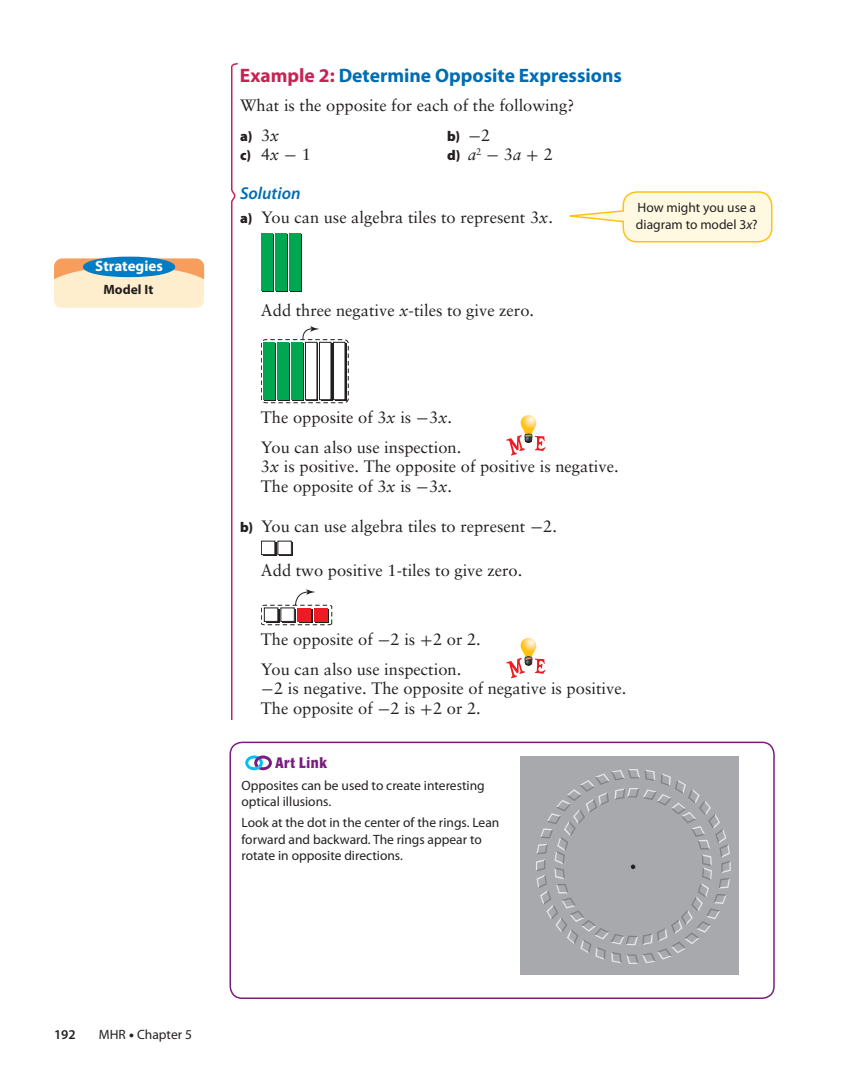
<style>
.page{position:relative;width:864px;height:1080px;background:#fff}
.page>*{position:absolute;margin:0;border:0;box-sizing:border-box;transform-origin:0 0}
.t1{font:700 19.5px "Myriad Pro";color:#006cb2}
.t2{font:italic 600 17.25px "Myriad Pro";color:#006cb2}
.t3{font:16.5px/30px "Sabon";color:#231f20}
.t4{font:700 15px "Myriad Pro";color:#fff}
.t5{font:700 15px "Poppl Laudatio";letter-spacing:.05em;color:#781d7e;scale:.8 1}
.t6{font:900 14.25px "Myriad Pro";color:#231f20}
.t7{font:13.5px/16.5px "Myriad Pro";color:#231f20}
.t8{font:700 13.5px "Myriad Pro";color:#231f20}
.t9{font:600 13.5px "Myriad Pro";color:#231f20}
.s1{color:#c82254}
.s2{font-family:"Sabon";font-weight:400;font-size:16.5px}
.s3{font-family:"Sabon";font-weight:400;font-style:italic;font-size:16.5px}
.s4{font-family:"Uni Math";font-weight:400;font-size:16.5px}
.s5{font-family:"Myriad Pro";font-weight:900;font-size:14.25px}
.s6{font-style:italic}
.s7{font-family:"Uni Math"}
.s8{font-weight:900}
</style>
<div class="page">
<div style="left:290px;top:235px;width:12px;height:57px;background:#231f20"></div>
<div style="left:289px;top:233px;width:12px;height:58px;background:#00a650"></div>
<div style="left:276px;top:235px;width:12px;height:57px;background:#231f20"></div>
<div style="left:275px;top:233px;width:12px;height:58px;background:#00a650"></div>
<div style="left:262px;top:235px;width:12px;height:57px;background:#00a650"></div>
<div style="left:261px;top:233px;width:11px;height:58px;background:#00a650"></div>
<div style="left:321px;top:344px;width:11px;height:57px;background:#231f20"></div>
<div style="left:319px;top:342px;width:12px;height:58px;background:#fff"></div>
<div style="left:319px;top:342px;width:12px;height:58px;border:1px solid #231f20"></div>
<div style="left:307px;top:344px;width:11px;height:57px;background:#231f20"></div>
<div style="left:305px;top:342px;width:12px;height:58px;background:#fff"></div>
<div style="left:305px;top:342px;width:12px;height:58px;border:1px solid #231f20"></div>
<div style="left:293px;top:344px;width:11px;height:57px;background:#231f20"></div>
<div style="left:291px;top:342px;width:12px;height:58px;background:#00a650"></div>
<div style="left:279px;top:344px;width:11px;height:57px;background:#231f20"></div>
<div style="left:277px;top:342px;width:12px;height:58px;background:#00a650"></div>
<div style="left:265px;top:344px;width:11px;height:57px;background:#231f20"></div>
<div style="left:263px;top:342px;width:12px;height:58px;background:#00a650"></div>
<div style="left:335px;top:344px;width:11px;height:57px;background:#231f20"></div>
<div style="left:334px;top:342px;width:11px;height:58px;background:#fff"></div>
<div style="left:333px;top:342px;width:12px;height:58px;border:1px solid #231f20"></div>
<div style="left:261px;top:339px;width:88px;height:64px;border:1px dashed #231f20;border-radius:4px"></div>
<svg style="left:302px;top:326px;width:17px;height:14px"></svg>
<svg style="left:506px;top:415px;width:40px;height:41px"></svg>
<div style="left:263px;top:543px;width:13px;height:13px;background:#231f20"></div>
<div style="left:261px;top:541px;width:14px;height:14px;background:#fff"></div>
<div style="left:261px;top:541px;width:14px;height:14px;border:1px solid #231f20"></div>
<div style="left:279px;top:543px;width:14px;height:13px;background:#231f20"></div>
<div style="left:278px;top:541px;width:13px;height:14px;background:#fff"></div>
<div style="left:278px;top:541px;width:14px;height:14px;border:1px solid #231f20"></div>
<svg style="left:261px;top:589px;width:71px;height:36px"></svg>
<svg style="left:506px;top:638px;width:40px;height:40px"></svg>
<div style="left:54px;top:263px;width:150px;height:45px;background:#ffeece;border-radius:8px"></div>
<svg style="left:54px;top:258px;width:150px;height:21px"></svg>
<div style="left:83px;top:257px;width:92px;height:20px;background:#007dc5;border-radius:50%"></div>
<svg style="left:569px;top:191px;width:204px;height:52px"></svg>
<svg style="left:231px;top:63px;width:7px;height:657px"></svg>
<svg style="left:245px;top:756px;width:27px;height:14px"></svg>
<div style="left:230px;top:742px;width:545px;height:257px;border:2px solid #781d7e;border-radius:12px"></div>
<div style="left:520px;top:756px;width:219px;height:218px;background:#a7a9ac"></div>
<svg style="left:536px;top:769px;width:195px;height:195px"></svg>
<p class="t4" style="left:95px;top:257px;width:69px">Strategies</p>
<p class="t8" style="left:104px;top:285px;width:51px">Model It</p>
<p class="t1" style="left:240px;top:68px;width:384px"><span class="s1">Example 2:</span> Determine Opposite Expressions</p>
<p class="t3" style="left:240px;top:91px;width:336px">What is the opposite for each of the following?</p>
<p class="t6" style="left:240px;top:130px;width:41px">a) <span class="s2">3</span><span class="s3">x</span></p>
<p class="t6" style="left:447px;top:130px;width:45px">b) <span class="s4">-</span><span class="s2">2</span></p>
<p class="t6" style="left:240px;top:150px;width:72px">c) <span class="s2">4</span><span class="s3">x</span> <span class="s4">-</span> <span class="s2">1</span></p>
<p class="t6" style="left:447px;top:150px;width:107px">d) <span class="s3">a</span><sup>2</sup> <span class="s4">-</span> <span class="s2">3</span><span class="s3">a</span> <span class="s4">+</span> <span class="s2">2</span></p>
<p class="t2" style="left:240px;top:187px;width:62px">Solution</p>
<p class="t3" style="left:240px;top:204px;width:314px"><span class="s5">a)</span> You can use algebra tiles to represent 3<span class="s6">x</span>.</p>
<p class="t7" style="left:636px;top:201px;width:123px">How might you use a diagram to model 3<span class="s6">x</span>?</p>
<p class="t3" style="left:261px;top:297px;width:275px">Add three negative <span class="s6">x</span>-tiles to give zero.</p>
<p class="t3" style="left:261px;top:403px;width:202px">The opposite of 3<span class="s6">x</span> is <span class="s7">-</span>3<span class="s6">x</span>.<br>You can also use inspection.</p>
<p class="t3" style="left:261px;top:458px;width:359px;line-height:19.5px">3<span class="s6">x</span> is positive. The opposite of positive is negative.<br>The opposite of 3<span class="s6">x</span> is <span class="s7">-</span>3<span class="s6">x</span>.</p>
<p class="t3" style="left:240px;top:513px;width:318px"><span class="s5">b)</span> You can use algebra tiles to represent <span class="s7">-</span>2.</p>
<p class="t3" style="left:261px;top:556px;width:263px">Add two positive 1-tiles to give zero.</p>
<p class="t3" style="left:261px;top:625px;width:221px">The opposite of <span class="s7">-</span>2 is <span class="s7">+</span>2 or 2.<br>You can also use inspection.</p>
<p class="t3" style="left:261px;top:680px;width:367px;line-height:19.5px"><span class="s7">-</span>2 is negative. The opposite of negative is positive.<br>The opposite of <span class="s7">-</span>2 is <span class="s7">+</span>2 or 2.</p>
<p class="t5" style="left:275px;top:756px;width:66px">Art Link</p>
<p class="t7" style="left:242px;top:778px;width:245px">Opposites can be used to create interesting optical illusions.</p>
<p class="t7" style="left:242px;top:816px;width:259px">Look at the dot in the center of the rings. Lean forward and backward. The rings appear to rotate in opposite directions.</p>
<p class="t9" style="left:54px;top:1030px;width:23px">192</p>
<p class="t7" style="left:99px;top:1028px;width:95px">MHR <span class="s8">•</span> Chapter 5</p>
</div>
